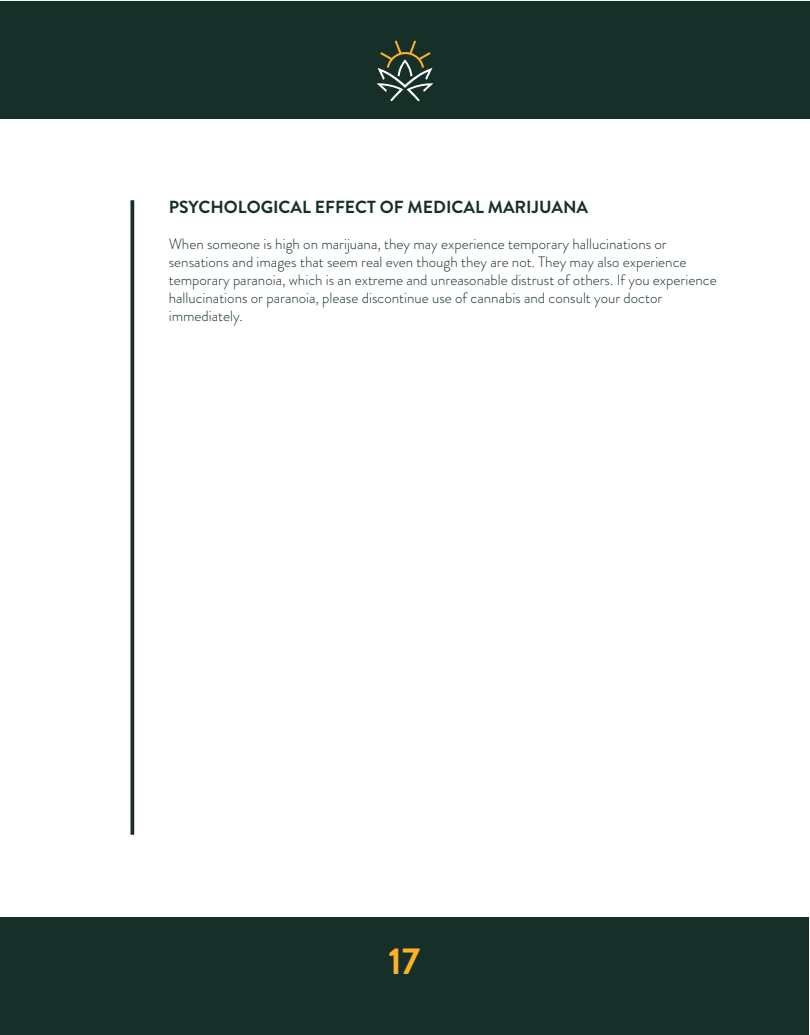
<style>
.page{position:relative;width:810px;height:1035px;background:#fff}
.page>*{position:absolute;margin:0;border:0;box-sizing:border-box;transform-origin:0 0}
.t1{font:700 37.5px "Brandon Grotesque";color:#feb127}
.subhead{font:700 17.5px "Brandon Grotesque";color:#163029}
.body{font:300 15px/18px "Brandon Grotesque";color:#163029}
</style>
<div class="page">
<div style="left:0;top:1px;width:809px;height:118px;background:#163029"></div>
<div style="left:0;top:917px;width:809px;height:118px;background:#163029"></div>
<hr style="left:131px;top:200px;width:3px;height:635px;background:#163029">
<svg style="left:377px;top:41px;width:56px;height:60px"></svg>
<p class="subhead" style="left:169px;top:194px;width:421px">PSYCHOLOGICAL EFFECT OF MEDICAL MARIJUANA</p>
<p class="body" style="left:169px;top:234px;width:549px">When someone is high on marijuana, they may experience temporary hallucinations or sensations and images that seem real even though they are not. They may also experience temporary paranoia, which is an extreme and unreasonable distrust of others. If you experience hallucinations or paranoia, please discontinue use of cannabis and consult your doctor immediately.</p>
<h1 class="t1" style="left:389px;top:935px;width:33px">17</h1>
</div>
